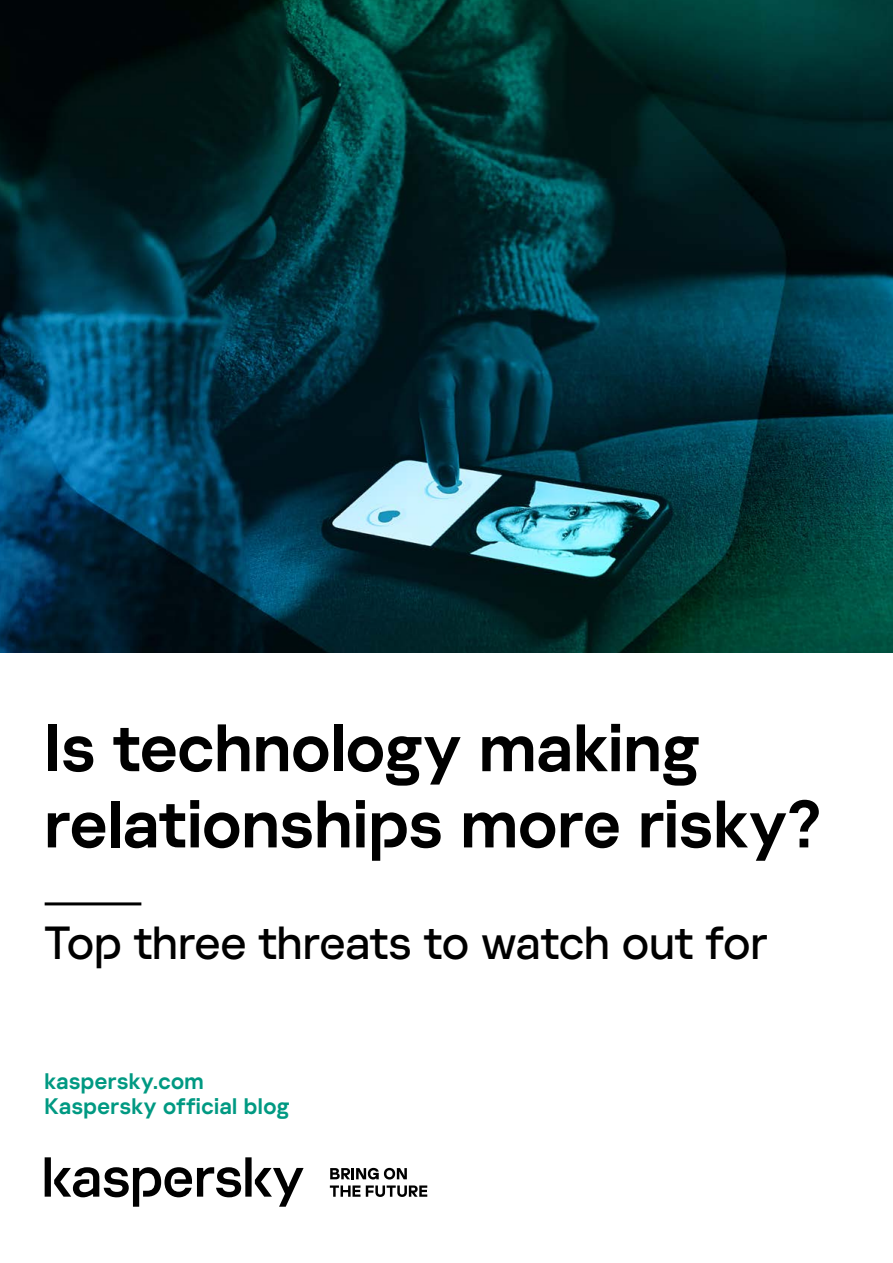
<style>
.page{position:relative;width:893px;height:1263px;background:#fff}
.page>*{position:absolute;margin:0;border:0;box-sizing:border-box;transform-origin:0 0}
.t1{font:600 66.9px/76.2px "Kaspersky Sans Display";letter-spacing:.005em;color:#000}
.t2{font:500 46.35px "Kaspersky Sans Display";letter-spacing:.005em;color:#000}
.t3{font:600 22.5px/25.5px "Kaspersky Sans Display";letter-spacing:.025em;color:#009982}
</style>
<div class="page">
<img style="left:0;top:0;width:893px;height:652px">
<svg style="left:45px;top:1157px;width:259px;height:50px"></svg>
<svg style="left:330px;top:1168px;width:77px;height:11px"></svg>
<svg style="left:330px;top:1185px;width:30px;height:12px"></svg>
<svg style="left:366px;top:1185px;width:61px;height:12px"></svg>
<hr style="left:45px;top:902px;width:96px;height:3px;background:#000">
<p class="t1" style="left:45px;top:705px;width:777px">Is technology making relationships more risky?</p>
<p class="t2" style="left:45px;top:909px;width:724px">Top three threats to watch out for</p>
<p class="t3" style="left:45px;top:1066px;width:246px">kaspersky.com<br>Kaspersky official blog</p>
</div>
